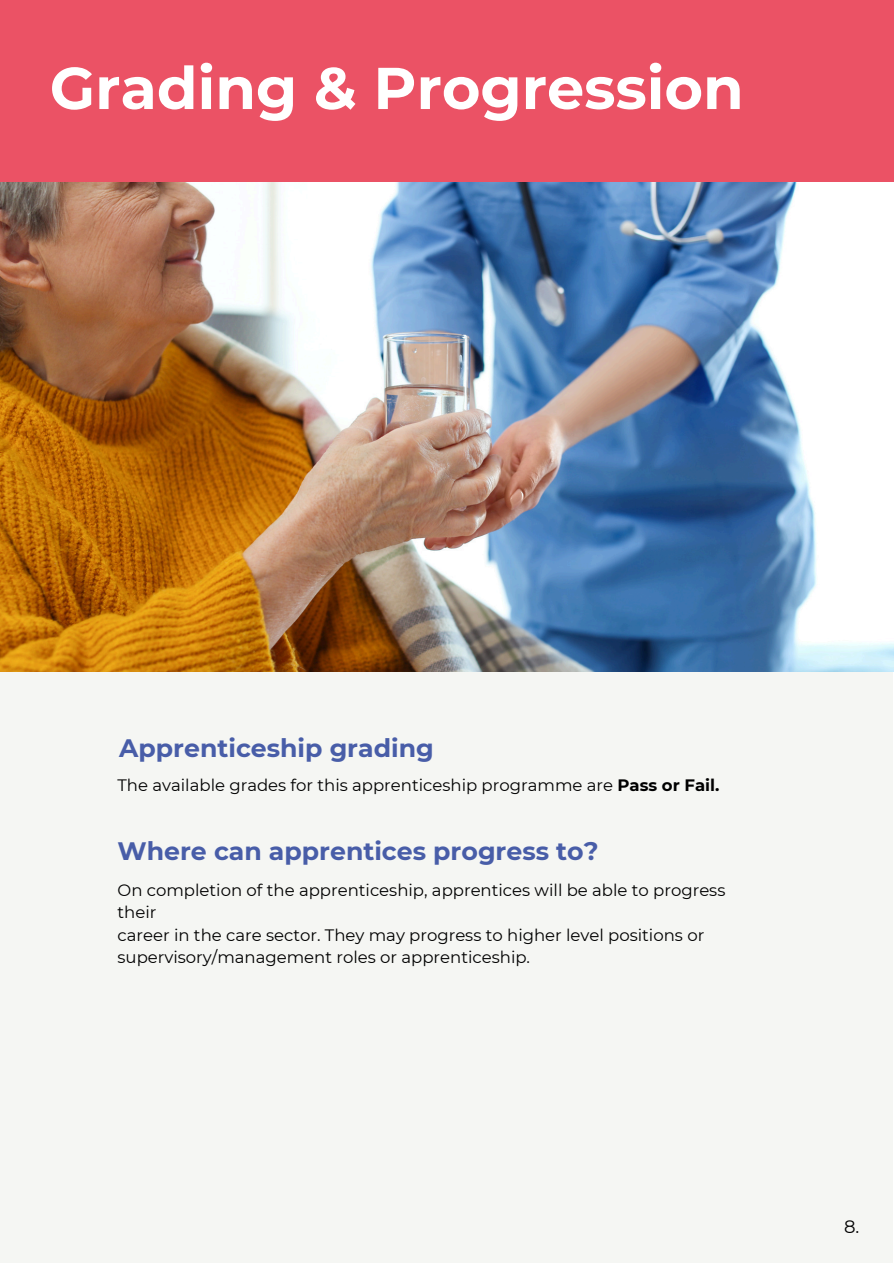
<style>
.page{position:relative;width:894px;height:1264px;background:#fff}
.page>*{position:absolute;margin:0;border:0;box-sizing:border-box;transform-origin:0 0}
.t1{font:700 58.8px "Montserrat";color:#fff}
.t2{font:700 25.2px "Montserrat";color:#485da8}
.t3{font:18px "Montserrat";color:#000}
.t4{font:16.5px/22.5px "Montserrat";color:#000}
.s1{font-weight:700}
</style>
<div class="page">
<div style="left:0;top:0;width:893px;height:192px;background:#eb5265"></div>
<div style="left:0;top:671px;width:892px;height:592px;background:#f5f6f3"></div>
<img style="left:0;top:183px;width:893px;height:488px">
<h2 class="t1" style="left:50px;top:52px;width:695px">Grading &amp; Progression</h2>
<p class="t2" style="left:119px;top:732px;width:316px">Apprenticeship grading</p>
<h2 class="t4" style="left:117px;top:773px;width:603px">The available grades for this apprenticeship programme are <span class="s1">Pass or Fail.</span></h2>
<p class="t2" style="left:117px;top:835px;width:482px">Where can apprentices progress to?</p>
<p class="t4" style="left:117px;top:878px;width:609px">On completion of the apprenticeship, apprentices will be able to progress their</p>
<p class="t4" style="left:117px;top:923px;width:588px">career in the care sector. They may progress to higher level positions or</p>
<p class="t4" style="left:117px;top:946px;width:414px">supervisory/management roles or apprenticeship.</p>
<p class="t3" style="left:843px;top:1215px;width:17px">8.</p>
</div>
